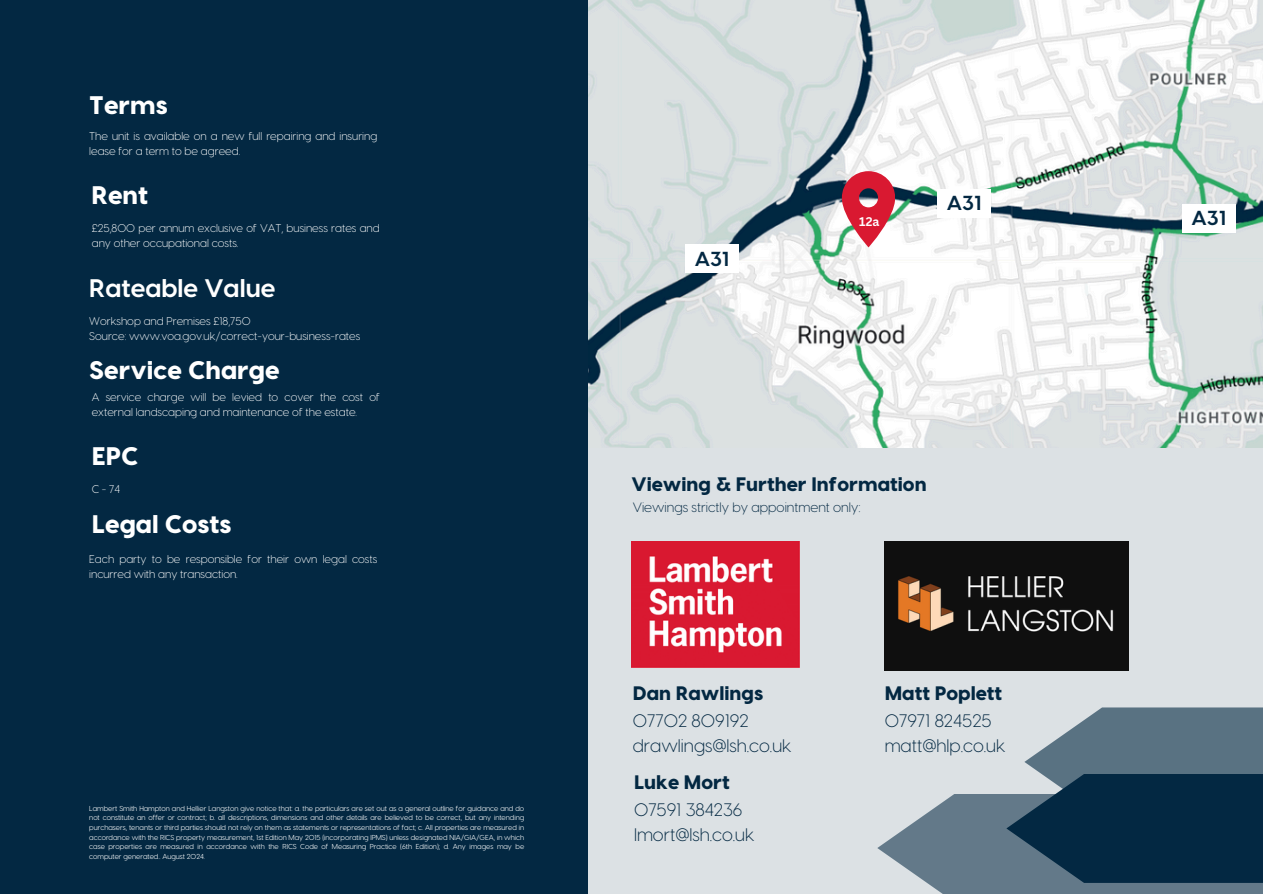
<style>
.page{position:relative;width:1263px;height:894px;background:#fff}
.page>*{position:absolute;margin:0;border:0;box-sizing:border-box;transform-origin:0 0}
.t1{font:800 25.35px "Visby CF";color:#fff}
.t2{font:700 25.35px "Visby CF";color:#fff}
.t3{font:700 20.25px "Visby CF";color:#032842}
.t4{font:800 19.5px "Visby CF";color:#032842}
.t5{font:300 18px/24.8px "Visby CF";color:#032842}
.t6{font:300 13.5px "Visby CF";color:#032842}
.t7{font:700 12.15px "Canva Sans";color:#fff}
.t8{font:300 11.1px/15.3px "Visby CF";color:#fff}
.t9{font:7.2px/9.6px "Visby CF";color:#fff;text-align:justify}
</style>
<div class="page">
<div style="left:0;top:0;width:1263px;height:893px;background:#dce1e4"></div>
<img style="left:588px;top:0;width:675px;height:447px">
<div style="left:0;top:0;width:588px;height:893px;background:#032842"></div>
<img style="left:885px;top:541px;width:244px;height:129px">
<div style="left:685px;top:244px;width:54px;height:29px;background:#fff"></div>
<div style="left:938px;top:189px;width:53px;height:28px;background:#fff"></div>
<div style="left:1182px;top:204px;width:53px;height:28px;background:#fff"></div>
<img style="left:631px;top:541px;width:168px;height:126px">
<svg style="left:1024px;top:707px;width:239px;height:86px;background:#5c7484"></svg>
<svg style="left:877px;top:793px;width:386px;height:100px;background:#3c586c"></svg>
<svg style="left:842px;top:171px;width:53px;height:76px;background:#d36f7b"></svg>
<div style="left:856px;top:209px;width:26px;height:26px;background:#d91931;border-radius:50%"></div>
<p class="t1" style="left:89px;top:89px;width:80px">Terms</p>
<h1 class="t8" style="left:89px;top:127px;width:289px">The unit is available on a new full repairing and insuring lease for a term to be agreed.</h1>
<h2 class="t1" style="left:92px;top:178px;width:58px">Rent</h2>
<p class="t8" style="left:92px;top:220px;width:289px">£25,800 per annum exclusive of VAT, business rates and any other occupational costs.</p>
<p class="t2" style="left:89px;top:271px;width:188px">Rateable Value</p>
<p class="t8" style="left:89px;top:312px;width:163px">Workshop and Premises £18,750</p>
<h4 class="t8" style="left:89px;top:328px;width:273px">Source: www.voa.gov.uk/correct-your-business-rates</h4>
<h2 class="t3" style="left:695px;top:245px;width:36px">A31</h2>
<p class="t3" style="left:947px;top:190px;width:36px">A31</p>
<p class="t7" style="left:859px;top:213px;width:22px">12a</p>
<h2 class="t3" style="left:1191px;top:205px;width:36px">A31</h2>
<p class="t1" style="left:89px;top:353px;width:192px">Service Charge</p>
<h2 class="t8" style="left:92px;top:388px;width:289px">A service charge will be levied to cover the cost of external landscaping and maintenance of the estate.</h2>
<p class="t1" style="left:92px;top:439px;width:48px">EPC</p>
<p class="t8" style="left:92px;top:480px;width:30px">C-74</p>
<p class="t4" style="left:631px;top:471px;width:297px">Viewing &amp; Further Information</p>
<p class="t1" style="left:92px;top:507px;width:141px">Legal Costs</p>
<h2 class="t8" style="left:89px;top:550px;width:289px">Each party to be responsible for their own legal costs incurred with any transaction.</h2>
<h4 class="t9" style="left:89px;top:802px;width:436px">Lambert Smith Hampton and Hellier Langston give notice that: a. the particulars are set out as a general outline for guidance and do not constitute an offer or contract; b. all descriptions, dimensions and other details are believed to be correct, but any intending purchasers, tenants or third parties should not rely on them as statements or representations of fact; c. All properties are measured in accordance with the RICS property measurement, 1st Edition May 2015 (incorporating IPMS) unless designated NIA/GIA/GEA, in which case properties are measured in accordance with the RICS Code of Measuring Practice (6th Edition); d. Any images may be computer generated.. August 2024.</h4>
<p class="t6" style="left:633px;top:498px;width:229px">Viewings strictly by appointment only:</p>
<h3 class="t4" style="left:633px;top:679px;width:132px">Dan Rawlings</h3>
<p class="t5" style="left:633px;top:707px;width:160px">07702 809192 drawlings@lsh.co.uk</p>
<h6 class="t4" style="left:634px;top:768px;width:97px">Luke Mort</h6>
<h3 class="t5" style="left:634px;top:796px;width:122px">07591 384236 lmort@lsh.co.uk</h3>
<h3 class="t4" style="left:885px;top:679px;width:119px">Matt Poplett</h3>
<h4 class="t5" style="left:885px;top:707px;width:122px">07971 824525 matt@hlp.co.uk</h4>
</div>
